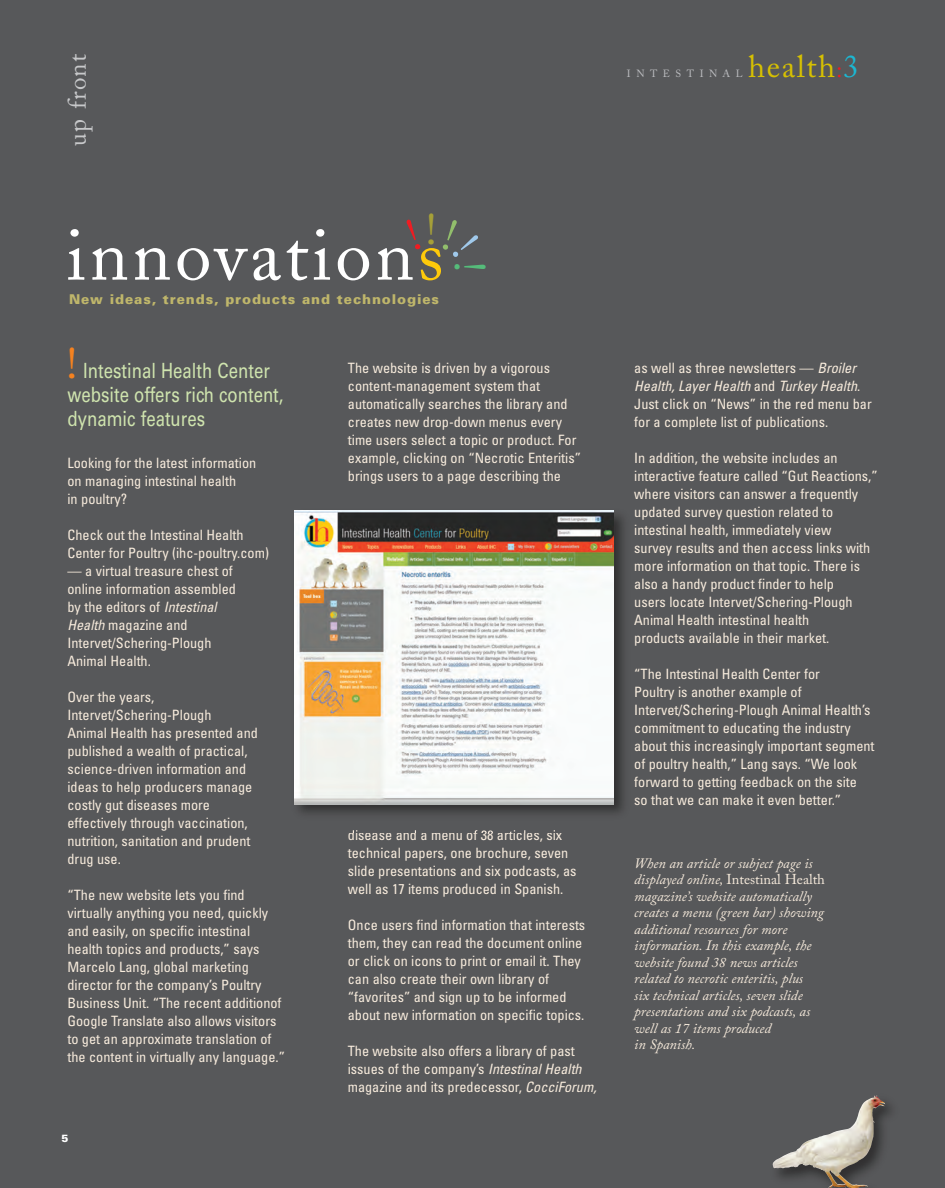
<style>
.page{position:relative;width:945px;height:1188px;background:#57585a}
.page>*{position:absolute;margin:0;border:0;box-sizing:border-box;transform-origin:0 0}
.t1{font:73.35px "Adobe Caslon";letter-spacing:.05em;color:#fff}
.t2{font:44.85px "Adobe Caslon";color:#a6a038}
.t3{font:44.85px "Adobe Caslon";color:#55bc7a}
.t4{font:44.85px "Adobe Caslon";color:#f58220}
.t5{font:31.5px "Adobe Caslon";letter-spacing:.05em;color:#d6c002}
.t6{font:25.2px "Adobe Caslon";letter-spacing:.05em;color:#c7c8ca}
.t7{font:21px/24px "Univers";color:#cfe4ae;scale:.8 1}
.t8{font:condensed 14.25px/18px "Univers";color:#f7ebdc}
.t9{font:italic 14.25px/16.5px "Adobe Caslon Pro";color:#f7ebdc}
.t10{font:900 13.5px "Univers";letter-spacing:.065em;color:#bfb66b}
.t11{font:900 10.5px "Univers";color:#fff}
.t12{font:10.35px "Adobe Caslon";letter-spacing:.535em;color:#bcbdc0}
.s1{color:#feca0a}
.s2{font-style:italic}
.s3{font-size:22.65px;color:#ee1d23}
.s4{color:#1cb7d2}
.s5{font-style:normal}
</style>
<div class="page">
<img style="left:773px;top:1095px;width:112px;height:93px">
<img style="left:294px;top:510px;width:330px;height:323px">
<img style="left:352px;top:830px;width:95px;height:3px">
<img style="left:295px;top:511px;width:319px;height:293px">
<h3 class="t6" style="left:68px;top:146px;width:93px;rotate:-90deg">up front</h3>
<h2 class="t2" style="left:426px;top:212px;width:13px">!</h2>
<h1 class="t1" style="left:66px;top:228px;width:379px">innovation<span class="s1">s</span></h1>
<p class="t10" style="left:69px;top:294px;width:372px">New ideas, trends, products and technologies</p>
<h2 class="t3" style="left:487px;top:261px;width:13px;rotate:90deg">!</h2>
<h2 class="t4" style="left:66px;top:346px;width:13px">!</h2>
<h3 class="t7" style="left:67px;top:361px;width:272px;text-indent:16px">Intestinal Health Center website offers rich content, dynamic features</h3>
<p class="t8" style="left:68px;top:455px;width:190px">Looking for the latest information on managing intestinal health<br>in poultry?</p>
<p class="t8" style="left:68px;top:527px;width:203px">Check out the Intestinal Health<br>Center for Poultry (ihc-poultry.com)</p>
<p class="t8" style="left:68px;top:563px;width:170px">— a virtual treasure chest of online information assembled by the editors of <span class="s2">Intestinal<br>Health</span> magazine and<br>Intervet/Schering-Plough<br>Animal Health.</p>
<p class="t8" style="left:68px;top:689px;width:192px">Over the years,<br>Intervet/Schering-Plough<br>Animal Health has presented and published a wealth of practical, science-driven information and ideas to help producers manage costly gut diseases more effectively through vaccination, nutrition, sanitation and prudent drug use.</p>
<p class="t8" style="left:67px;top:887px;width:219px">“The new website lets you find virtually anything you need, quickly and easily, on specific intestinal health topics and products,” says Marcelo Lang, global marketing director for the company’s Poultry Business Unit. “The recent additionof Google Translate also allows visitors to get an approximate translation of the content in virtually any language.”</p>
<p class="t11" style="left:62px;top:1134px;width:9px">5</p>
<p class="t8" style="left:348px;top:360px;width:235px">The website is driven by a vigorous content-management system that automatically searches the library and creates new drop-down menus every time users select a topic or product. For example, clicking on “Necrotic Enteritis” brings users to a page describing the</p>
<p class="t8" style="left:348px;top:828px;width:230px">disease and a menu of 38 articles, six technical papers, one brochure, seven slide presentations and six podcasts, as well as 17 items produced in Spanish.</p>
<p class="t8" style="left:348px;top:918px;width:239px">Once users find information that interests them, they can read the document online or click on icons to print or email it. They can also create their own library of “favorites” and sign up to be informed about new information on specific topics.</p>
<p class="t8" style="left:348px;top:1044px;width:250px">The website also offers a library of past issues of the company’s <span class="s2">Intestinal Health </span>magazine and its predecessor, <span class="s2">CocciForum,</span></p>
<h3 class="t5" style="left:748px;top:54px;width:112px">health<span class="s3">:</span><span class="s4">3</span></h3>
<p class="t12" style="left:627px;top:69px;width:117px">INTESTINAL</p>
<p class="t8" style="left:634px;top:360px;width:239px">as well as three newsletters — <span class="s2">Broiler Health, Layer Health</span> and <span class="s2">Turkey Health</span>.<br>Just click on “News” in the red menu bar for a complete list of publications.</p>
<p class="t8" style="left:634px;top:450px;width:245px">In addition, the website includes an interactive feature called “Gut Reactions,” where visitors can answer a frequently updated survey question related to intestinal health, immediately view<br>survey results and then access links with more information on that topic. There is also a handy product finder to help<br>users locate Intervet/Schering-Plough Animal Health intestinal health<br>products available in their market.</p>
<p class="t8" style="left:634px;top:666px;width:242px">“The Intestinal Health Center for<br>Poultry is another example of Intervet/Schering-Plough Animal Health’s commitment to educating the industry about this increasingly important segment of poultry health,” Lang says. “We look forward to getting feedback on the site<br>so that we can make it even better.”</p>
<p class="t9" style="left:634px;top:857px;width:192px">When an article or subject page is displayed online, <span class="s5">Intestinal Health </span>magazine’s website automatically creates a menu (green bar) showing additional resources for more information. In this example, the website found 38 news articles related to necrotic enteritis, plus<br>six technical articles, seven slide presentations and six podcasts, as well as 17 items produced<br>in Spanish.</p>
</div>
